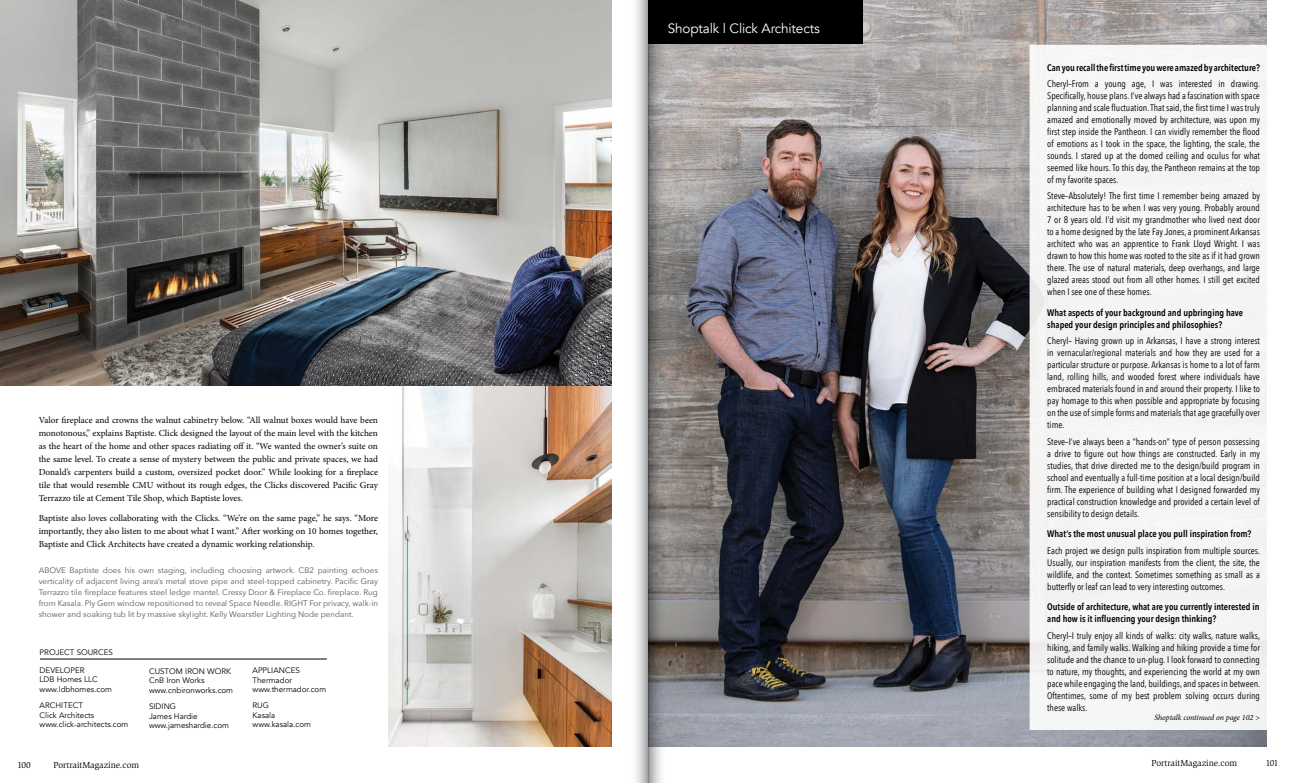
<style>
.page{position:relative;width:1296px;height:783px;background:#fff}
.page>*{position:absolute;margin:0;border:0;box-sizing:border-box;transform-origin:0 0}
.t1{font:13.5px "Avenir";letter-spacing:-.01em;color:#fff}
.t2{font:9.5px/12px "Avenir Next Condensed";color:#000;text-align:justify}
.t3{font:600 9.5px/12px "Avenir Next Condensed";color:#000}
.t4{font:9.2px/13px "Minion Pro";letter-spacing:-.005em;color:#000;text-align:justify}
.t5{font:9px "Slimbach Std";color:#000}
.t6{font:8px/11px "Avenir Next";color:#575553;text-align:justify}
.t7{font:8px/9.6px "Avenir";color:#000}
.t8{font:italic 8px "Minion Pro";letter-spacing:-.01em;color:#000}
</style>
<div class="page">
<img style="left:0;top:0;width:612px;height:385px">
<hr style="left:40px;top:659px;width:287px;height:1px;background:#000">
<img style="left:389px;top:386px;width:223px;height:361px">
<img style="left:666px;top:0;width:601px;height:747px">
<div style="left:1030px;top:45px;width:248px;height:685px;background:#f6f5f5"></div>
<div style="left:648px;top:0;width:215px;height:44px;background:#000"></div>
<svg style="left:636px;top:0;width:12px;height:783px"></svg>
<svg style="left:648px;top:44px;width:18px;height:739px;background:#7e7b7a"></svg>
<p class="t4" style="left:39px;top:414px;width:341px">Valor fireplace and crowns the walnut cabinetry below. “All walnut boxes would have been monotonous,” explains Baptiste. Click designed the layout of the main level with the kitchen as the heart of the home and other spaces radiating off it. “We wanted the owner’s suite on the same level. To create a sense of mystery between the public and private spaces, we had Donald’s carpenters build a custom, oversized pocket door.” While looking for a fireplace tile that would resemble CMU without its rough edges, the Clicks discovered Pacific Gray Terrazzo tile at Cement Tile Shop, which Baptiste loves.</p>
<p class="t4" style="left:39px;top:511px;width:341px">Baptiste also loves collaborating with the Clicks. “We’re on the same page,” he says. “More importantly, they also listen to me about what I want.” After working on 10 homes together, Baptiste and Click Architects have created a dynamic working relationship.</p>
<p class="t6" style="left:39px;top:564px;width:341px">ABOVE Baptiste does his own staging, including choosing artwork. CB2 painting echoes verticality of adjacent living area’s metal stove pipe and steel-topped cabinetry. Pacific Gray Terrazzo tile fireplace features steel ledge mantel. Cressy Door &amp; Fireplace Co. fireplace. Rug from Kasala. Ply Gem window repositioned to reveal Space Needle. RIGHT For privacy, walk-in shower and soaking tub lit by massive skylight. Kelly Wearstler Lighting Node pendant.</p>
<p class="t7" style="left:40px;top:647px;width:75px">PROJECT SOURCES</p>
<p class="t7" style="left:40px;top:665px;width:74px">DEVELOPER<br>LDB Homes LLC www.ldbhomes.com</p>
<p class="t7" style="left:40px;top:701px;width:90px">ARCHITECT<br>Click Architects www.click-architects.com</p>
<p class="t7" style="left:253px;top:665px;width:75px">APPLIANCES<br>Thermador www.thermador.com</p>
<p class="t7" style="left:253px;top:701px;width:60px">RUG<br>Kasala www.kasala.com</p>
<p class="t7" style="left:149px;top:666px;width:86px">CUSTOM IRON WORK<br>CnB Iron Works www.cnbironworks.com</p>
<p class="t7" style="left:149px;top:702px;width:81px">SIDING<br>James Hardie www.jameshardie.com</p>
<h1 class="t1" style="left:668px;top:20px;width:153px">Shoptalk l Click Architects</h1>
<p class="t3" style="left:1047px;top:61px;width:214px">Can you recall the first time you were amazed by architecture?</p>
<p class="t2" style="left:1047px;top:77px;width:215px">Cheryl–From a young age, I was interested in drawing.<br>Specifically, house plans. I’ve always had a fascination with space planning and scale fluctuation. That said, the first time I was truly amazed and emotionally moved by architecture, was upon my first step inside the Pantheon. I can vividly remember the flood of emotions as I took in the space, the lighting, the scale, the sounds. I stared up at the domed ceiling and oculus for what seemed like hours. To this day, the Pantheon remains at the top of my favorite spaces.</p>
<p class="t2" style="left:1047px;top:189px;width:214px">Steve–Absolutely! The first time I remember being amazed by architecture has to be when I was very young. Probably around 7 or 8 years old. I’d visit my grandmother who lived next door to a home designed by the late Fay Jones, a prominent Arkansas architect who was an apprentice to Frank Lloyd Wright. I was drawn to how this home was rooted to the site as if it had grown there. The use of natural materials, deep overhangs, and large glazed areas stood out from all other homes. I still get excited when I see one of these homes.</p>
<p class="t3" style="left:1047px;top:306px;width:198px">What aspects of your background and upbringing have shaped your design principles and philosophies?</p>
<p class="t2" style="left:1047px;top:335px;width:214px">Cheryl– Having grown up in Arkansas, I have a strong interest in vernacular/regional materials and how they are used for a particular structure or purpose. Arkansas is home to a lot of farm land, rolling hills, and wooded forest where individuals have embraced materials found in and around their property. I like to pay homage to this when possible and appropriate by focusing on the use of simple forms and materials that age gracefully over time.</p>
<p class="t2" style="left:1047px;top:435px;width:214px">Steve–I’ve always been a “hands-on” type of person possessing a drive to figure out how things are constructed. Early in my studies, that drive directed me to the design/build program in school and eventually a full-time position at a local design/build firm. The experience of building what I designed forwarded my practical construction knowledge and provided a certain level of sensibility to design details.</p>
<p class="t3" style="left:1047px;top:528px;width:206px">What’s the most unusual place you pull inspiration from?</p>
<p class="t2" style="left:1047px;top:544px;width:215px">Each project we design pulls inspiration from multiple sources.<br>Usually, our inspiration manifests from the client, the site, the wildlife, and the context. Sometimes something as small as a butterfly or leaf can lead to very interesting outcomes.</p>
<p class="t3" style="left:1047px;top:601px;width:214px">Outside of architecture, what are you currently interested in and how is it influencing your design thinking?</p>
<p class="t2" style="left:1047px;top:629px;width:215px">Cheryl–I truly enjoy all kinds of walks: city walks, nature walks, hiking, and family walks. Walking and hiking provide a time for solitude and the chance to un-plug. I look forward to connecting to nature, my thoughts, and experiencing the world at my own pace while engaging the land, buildings, and spaces in between.<br>Oftentimes, some of my best problem solving occurs during these walks.</p>
<p class="t8" style="left:1155px;top:712px;width:107px">Shoptalk continued on page 102 &gt;</p>
<p class="t5" style="left:18px;top:760px;width:15px">100</p>
<p class="t5" style="left:54px;top:760px;width:87px">PortraitMagazine.com</p>
<p class="t5" style="left:1152px;top:758px;width:87px">PortraitMagazine.com</p>
<p class="t5" style="left:1266px;top:758px;width:14px">101</p>
</div>
